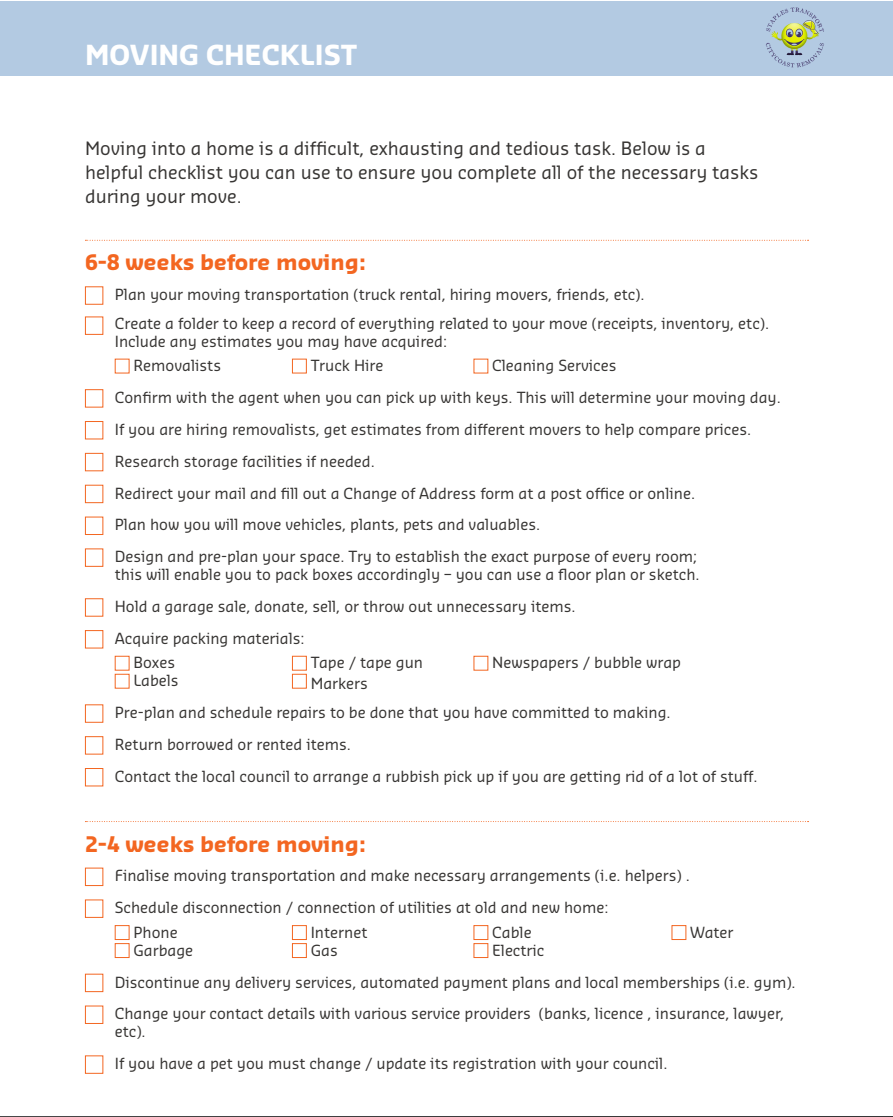
<style>
.page{position:relative;width:893px;height:1117px;background:#fff}
.page>*{position:absolute;margin:0;border:0;box-sizing:border-box;transform-origin:0 0}
.Page_Header{font:700 27px "Sansa Std";letter-spacing:-.005em;color:#fff}
.Main_Header{font:700 21px "Sansa Std";color:#f36621}
.Category_Intro_Text{font:18px/24px "Sansa Std";color:#373533}
.Body_Copy{font:15px/18px "Sansa Std";color:#373533}
.Check_Boxes{font:15px/18px "Sansa Std";color:#373533}
</style>
<div class="page">
<img style="left:0;top:1116px;width:893px;height:1px">
<div style="left:0;top:2px;width:893px;height:74px;background:#b3cae2"></div>
<svg style="left:85px;top:240px;width:723px;height:1px"></svg>
<svg style="left:85px;top:821px;width:723px;height:1px"></svg>
<div style="left:85px;top:286px;width:18px;height:19px;border:1px solid #f36621"></div>
<div style="left:85px;top:316px;width:18px;height:19px;border:1px solid #f36621"></div>
<div style="left:292px;top:359px;width:15px;height:14px;border:1px solid #f36621"></div>
<div style="left:85px;top:389px;width:18px;height:18px;border:1px solid #f36621"></div>
<div style="left:85px;top:421px;width:18px;height:18px;border:1px solid #f36621"></div>
<div style="left:85px;top:453px;width:18px;height:18px;border:1px solid #f36621"></div>
<div style="left:85px;top:485px;width:18px;height:18px;border:1px solid #f36621"></div>
<div style="left:85px;top:517px;width:18px;height:18px;border:1px solid #f36621"></div>
<div style="left:85px;top:548px;width:18px;height:19px;border:1px solid #f36621"></div>
<div style="left:85px;top:598px;width:18px;height:18px;border:1px solid #f36621"></div>
<div style="left:85px;top:630px;width:18px;height:18px;border:1px solid #f36621"></div>
<div style="left:115px;top:656px;width:14px;height:14px;border:1px solid #f36621"></div>
<div style="left:292px;top:656px;width:15px;height:14px;border:1px solid #f36621"></div>
<div style="left:474px;top:656px;width:14px;height:14px;border:1px solid #f36621"></div>
<div style="left:115px;top:674px;width:14px;height:14px;border:1px solid #f36621"></div>
<div style="left:292px;top:674px;width:15px;height:14px;border:1px solid #f36621"></div>
<div style="left:85px;top:736px;width:18px;height:18px;border:1px solid #f36621"></div>
<div style="left:85px;top:768px;width:18px;height:18px;border:1px solid #f36621"></div>
<div style="left:85px;top:867px;width:18px;height:19px;border:1px solid #f36621"></div>
<div style="left:85px;top:899px;width:18px;height:19px;border:1px solid #f36621"></div>
<div style="left:115px;top:925px;width:14px;height:15px;border:1px solid #f36621"></div>
<div style="left:292px;top:925px;width:15px;height:15px;border:1px solid #f36621"></div>
<div style="left:474px;top:925px;width:14px;height:15px;border:1px solid #f36621"></div>
<div style="left:672px;top:925px;width:14px;height:15px;border:1px solid #f36621"></div>
<div style="left:115px;top:943px;width:14px;height:15px;border:1px solid #f36621"></div>
<div style="left:292px;top:943px;width:15px;height:15px;border:1px solid #f36621"></div>
<div style="left:474px;top:943px;width:14px;height:15px;border:1px solid #f36621"></div>
<div style="left:85px;top:974px;width:18px;height:18px;border:1px solid #f36621"></div>
<div style="left:85px;top:1005px;width:18px;height:19px;border:1px solid #f36621"></div>
<img style="left:766px;top:7px;width:58px;height:61px">
<p class="Page_Header" style="left:85px;top:37px;width:274px">MOVING CHECKLIST</p>
<p class="Category_Intro_Text" style="left:85px;top:135px;width:675px">Moving into a home is a difficult, exhausting and tedious task. Below is a helpful checklist you can use to ensure you complete all of the necessary tasks during your move.</p>
<p class="Main_Header" style="left:85px;top:249px;width:282px">6-8 weeks before moving:</p>
<p class="Body_Copy" style="left:115px;top:285px;width:531px">Plan your moving transportation (truck rental, hiring movers, friends, etc).</p>
<p class="Body_Copy" style="left:115px;top:313px;width:656px">Create a folder to keep a record of everything related to your move (receipts, inventory, etc).<br>Include any estimates you may have acquired:</p>
<p class="Body_Copy" style="left:133px;top:356px;width:89px">Removalists</p>
<p class="Body_Copy" style="left:311px;top:356px;width:74px">Truck Hire</p>
<p class="Body_Copy" style="left:492px;top:356px;width:126px">Cleaning Services</p>
<p class="Body_Copy" style="left:115px;top:388px;width:668px">Confirm with the agent when you can pick up with keys. This will determine your moving day.</p>
<p class="Body_Copy" style="left:115px;top:419px;width:638px">If you are hiring removalists, get estimates from different movers to help compare prices.</p>
<p class="Body_Copy" style="left:115px;top:451px;width:262px">Research storage facilities if needed.</p>
<p class="Body_Copy" style="left:115px;top:483px;width:582px">Redirect your mail and fill out a Change of Address form at a post office or online.</p>
<p class="Body_Copy" style="left:115px;top:515px;width:427px">Plan how you will move vehicles, plants, pets and valuables.</p>
<p class="Body_Copy" style="left:115px;top:547px;width:586px">Design and pre-plan your space. Try to establish the exact purpose of every room; this will enable you to pack boxes accordingly – you can use a floor plan or sketch.</p>
<p class="Body_Copy" style="left:115px;top:597px;width:462px">Hold a garage sale, donate, sell, or throw out unnecessary items.</p>
<p class="Body_Copy" style="left:115px;top:628px;width:191px">Acquire packing materials:</p>
<p class="Body_Copy" style="left:133px;top:653px;width:43px">Boxes</p>
<p class="Body_Copy" style="left:311px;top:653px;width:114px">Tape / tape gun</p>
<p class="Body_Copy" style="left:492px;top:653px;width:190px">Newspapers / bubble wrap</p>
<p class="Body_Copy" style="left:133px;top:671px;width:47px">Labels</p>
<p class="Body_Copy" style="left:311px;top:673px;width:59px">Markers</p>
<p class="Body_Copy" style="left:115px;top:703px;width:557px">Pre-plan and schedule repairs to be done that you have committed to making.</p>
<p class="Body_Copy" style="left:115px;top:734px;width:238px">Return borrowed or rented items.</p>
<p class="Body_Copy" style="left:115px;top:766px;width:644px">Contact the local council to arrange a rubbish pick up if you are getting rid of a lot of stuff.</p>
<p class="Main_Header" style="left:85px;top:830px;width:282px">2-4 weeks before moving:</p>
<p class="Body_Copy" style="left:115px;top:866px;width:576px">Finalise moving transportation and make necessary arrangements (i.e. helpers) .</p>
<p class="Body_Copy" style="left:115px;top:898px;width:495px">Schedule disconnection / connection of utilities at old and new home:</p>
<p class="Body_Copy" style="left:133px;top:922px;width:46px">Phone</p>
<p class="Body_Copy" style="left:311px;top:922px;width:58px">Internet</p>
<p class="Body_Copy" style="left:492px;top:922px;width:41px">Cable</p>
<p class="Body_Copy" style="left:690px;top:922px;width:45px">Water</p>
<p class="Body_Copy" style="left:133px;top:940px;width:61px">Garbage</p>
<p class="Body_Copy" style="left:311px;top:940px;width:29px">Gas</p>
<p class="Body_Copy" style="left:492px;top:940px;width:54px">Electric</p>
<p class="Check_Boxes" style="left:115px;top:972px;width:682px">Discontinue any delivery services, automated payment plans and local memberships (i.e. gym).</p>
<p class="Check_Boxes" style="left:115px;top:1004px;width:671px">Change your contact details with various service providers (banks, licence , insurance, lawyer, etc).</p>
<p class="Check_Boxes" style="left:115px;top:1054px;width:554px">If you have a pet you must change / update its registration with your council.</p>
</div>
